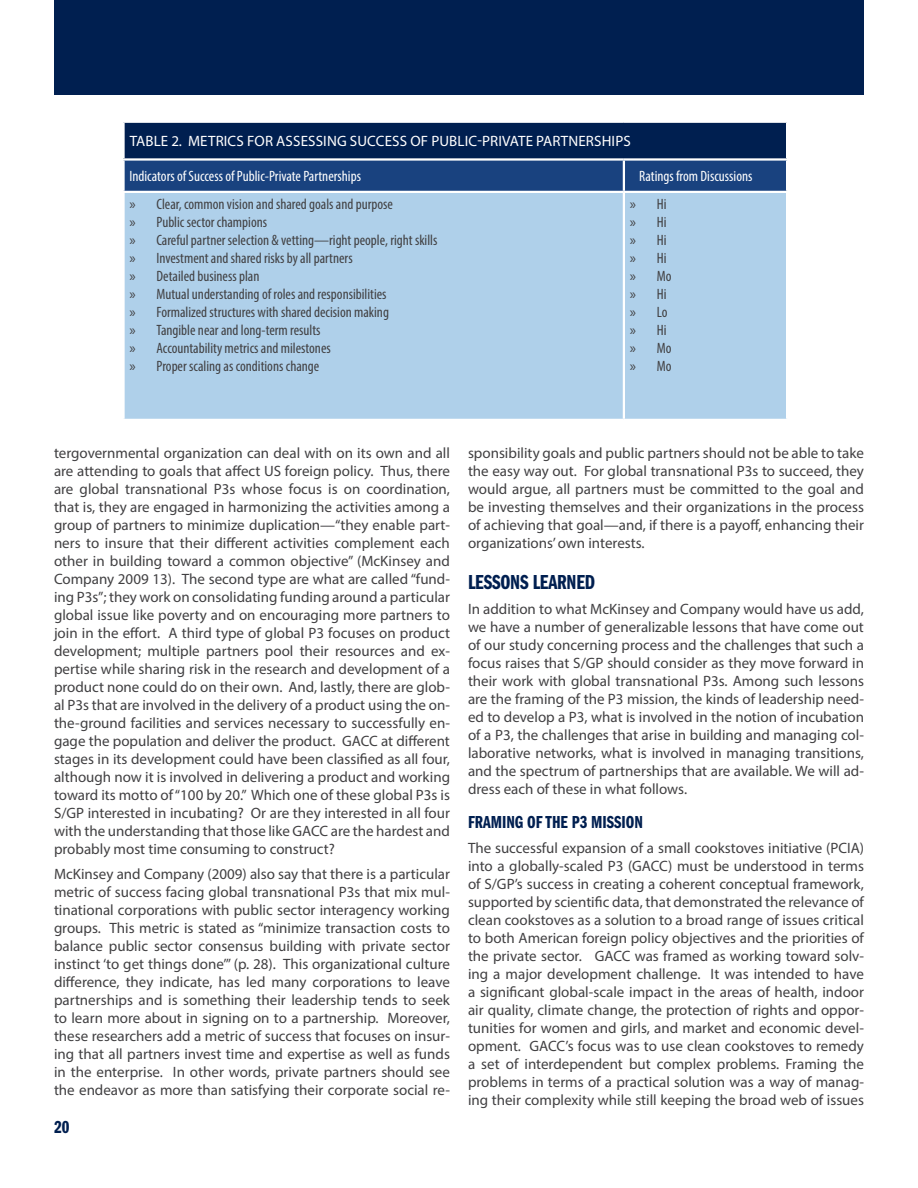
<style>
.page{position:relative;width:918px;height:1188px;background:#fff}
.page>*{position:absolute;margin:0;border:0;box-sizing:border-box;transform-origin:0 0}
.t1{font:21px "ITC Franklin Gothic Std Dm Cp";letter-spacing:-.01em;color:#001f50}
.t2{font:18px "ITC Franklin Gothic Std Dm Cp";color:#001f50}
.t3{font:15px/18px "Myriad Pro";color:#414042;text-align:justify}
.t4{font:condensed 15px/18px "Myriad Pro";color:#414042}
.t5{font:condensed 15px "Myriad Pro";color:#fff}
.t6{font:15px "Myriad Pro";letter-spacing:.01em;color:#fff}
.s1{font-stretch:normal}
</style>
<div class="page">
<div style="left:54px;top:0;width:810px;height:94px;background:#001f50"></div>
<div style="left:124px;top:122px;width:663px;height:37px;background:#001f50"></div>
<div style="left:125px;top:161px;width:661px;height:30px;background:#19427f"></div>
<div style="left:125px;top:193px;width:661px;height:226px;background:#afd0ea"></div>
<hr style="left:122px;top:121px;width:502px;height:2px;background:#fff">
<hr style="left:122px;top:123px;width:3px;height:35px;background:#fff">
<hr style="left:624px;top:121px;width:164px;height:2px;background:#fff">
<hr style="left:786px;top:123px;width:2px;height:35px;background:#fff">
<hr style="left:122px;top:158px;width:502px;height:3px;background:#fff">
<hr style="left:624px;top:158px;width:164px;height:3px;background:#fff">
<hr style="left:623px;top:161px;width:2px;height:30px;background:#fff">
<hr style="left:623px;top:193px;width:2px;height:226px;background:#fff">
<p class="t6" style="left:130px;top:132px;width:503px">TABLE 2. METRICS FOR ASSESSING SUCCESS OF PUBLIC-PRIVATE PARTNERSHIPS</p>
<p class="t5" style="left:130px;top:167px;width:233px">Indicators of Success of Public-Private Partnerships</p>
<p class="t5" style="left:639px;top:167px;width:115px">Ratings from Discussions</p>
<p class="t4" style="left:130px;top:195px;width:309px"><span class="s1">»</span> Clear, common vision and shared goals and purpose<br><span class="s1">»</span> Public sector champions<br><span class="s1">»</span> Careful partner selection &amp; vetting—right people, right skills <span class="s1">»</span> Investment and shared risks by all partners<br><span class="s1">»</span> Detailed business plan<br><span class="s1">»</span> Mutual understanding of roles and responsibilities<br><span class="s1">»</span> Formalized structures with shared decision making<br><span class="s1">»</span> Tangible near and long-term results<br><span class="s1">»</span> Accountability metrics and milestones<br><span class="s1">»</span> Proper scaling as conditions change</p>
<p class="t4" style="left:630px;top:195px;width:43px"><span class="s1">»</span> Hi <span class="s1">»</span> Hi <span class="s1">»</span> Hi <span class="s1">»</span> Hi <span class="s1">»</span> Mo <span class="s1">»</span> Hi <span class="s1">»</span> Lo <span class="s1">»</span> Hi <span class="s1">»</span> Mo <span class="s1">»</span> Mo</p>
<p class="t3" style="left:54px;top:444px;width:398px">tergovernmental organization can deal with on its own and all are attending to goals that affect US foreign policy. Thus, there are global transnational P3s whose focus is on coordination, that is, they are engaged in harmonizing the activities among a group of partners to minimize duplication—“they enable part&shy;ners to insure that their different activities complement each other in building toward a common objective” (McKinsey and Company 2009 13). The second type are what are called “fund&shy;ing P3s”; they work on consolidating funding around a particular global issue like poverty and on encouraging more partners to join in the effort. A third type of global P3 focuses on product development; multiple partners pool their resources and ex&shy;pertise while sharing risk in the research and development of a product none could do on their own. And, lastly, there are glob&shy;al P3s that are involved in the delivery of a product using the on&shy;the-ground facilities and services necessary to successfully en&shy;gage the population and deliver the product. GACC at different stages in its development could have been classified as all four, although now it is involved in delivering a product and working toward its motto of “100 by 20.” Which one of these global P3s is S/GP interested in incubating? Or are they interested in all four with the understanding that those like GACC are the hardest and probably most time consuming to construct?</p>
<p class="t3" style="left:54px;top:865px;width:398px">McKinsey and Company (2009) also say that there is a particular metric of success facing global transnational P3s that mix mul&shy;tinational corporations with public sector interagency working groups. This metric is stated as “minimize transaction costs to balance public sector consensus building with private sector instinct ‘to get things done’” (p. 28). This organizational culture difference, they indicate, has led many corporations to leave partnerships and is something their leadership tends to seek to learn more about in signing on to a partnership. Moreover, these researchers add a metric of success that focuses on insur&shy;ing that all partners invest time and expertise as well as funds in the enterprise. In other words, private partners should see the endeavor as more than satisfying their corporate social re-</p>
<p class="t2" style="left:54px;top:1117px;width:17px">20</p>
<p class="t3" style="left:468px;top:444px;width:398px">sponsibility goals and public partners should not be able to take the easy way out. For global transnational P3s to succeed, they would argue, all partners must be committed to the goal and be investing themselves and their organizations in the process of achieving that goal—and, if there is a payoff, enhancing their organizations’ own interests.</p>
<h1 class="t1" style="left:468px;top:570px;width:129px">LESSONS LEARNED</h1>
<p class="t3" style="left:468px;top:599px;width:398px">In addition to what McKinsey and Company would have us add, we have a number of generalizable lessons that have come out of our study concerning process and the challenges that such a focus raises that S/GP should consider as they move forward in their work with global transnational P3s. Among such lessons are the framing of the P3 mission, the kinds of leadership need&shy;ed to develop a P3, what is involved in the notion of incubation of a P3, the challenges that arise in building and managing col&shy;laborative networks, what is involved in managing transitions, and the spectrum of partnerships that are available. We will ad&shy;dress each of these in what follows.</p>
<p class="t2" style="left:468px;top:812px;width:177px">FRAMING OF THE P3 MISSION</p>
<p class="t3" style="left:468px;top:839px;width:398px">The successful expansion of a small cookstoves initiative (PCIA) into a globally-scaled P3 (GACC) must be understood in terms of S/GP’s success in creating a coherent conceptual framework, supported by scientific data, that demonstrated the relevance of clean cookstoves as a solution to a broad range of issues critical to both American foreign policy objectives and the priorities of the private sector. GACC was framed as working toward solv&shy;ing a major development challenge. It was intended to have a significant global-scale impact in the areas of health, indoor air quality, climate change, the protection of rights and oppor&shy;tunities for women and girls, and market and economic devel&shy;opment. GACC’s focus was to use clean cookstoves to remedy a set of interdependent but complex problems. Framing the problems in terms of a practical solution was a way of manag&shy;ing their complexity while still keeping the broad web of issues</p>
</div>
